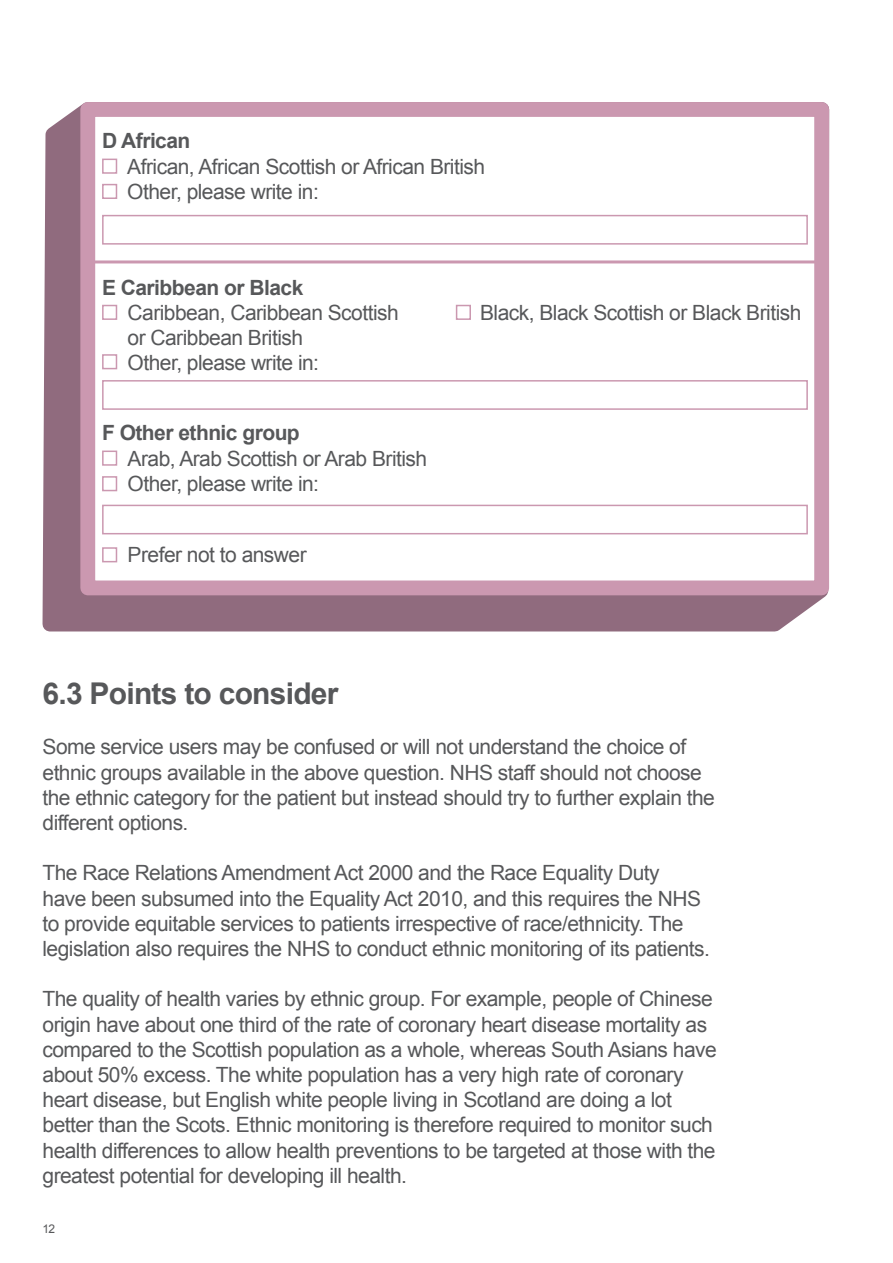
<style>
.page{position:relative;width:893px;height:1263px;background:#fff}
.page>*{position:absolute;margin:0;border:0;box-sizing:border-box;transform-origin:0 0}
.t1{font:700 30px "Arial";letter-spacing:-.025em;color:#57585a}
.t2{font:21px/25.2px "Arial";letter-spacing:-.025em;color:#57585a}
.t3{font:700 21px "Arial";letter-spacing:-.025em;color:#57585a}
.t4{font:12px "Arial";color:#57585a}
</style>
<div class="page">
<svg style="left:42px;top:106px;width:788px;height:526px;background:#987587"></svg>
<div style="left:80px;top:102px;width:749px;height:493px;background:#fff;border:15px solid #cb98b0"></div>
<hr style="left:82px;top:260px;width:741px;height:3px;background:#cb98b0">
<div style="left:102px;top:159px;width:15px;height:15px;border:2px solid #cb98b0"></div>
<div style="left:102px;top:184px;width:15px;height:15px;border:2px solid #cb98b0"></div>
<div style="left:102px;top:305px;width:15px;height:15px;border:2px solid #cb98b0"></div>
<div style="left:102px;top:354px;width:15px;height:15px;border:2px solid #cb98b0"></div>
<div style="left:456px;top:305px;width:15px;height:15px;border:2px solid #cb98b0"></div>
<div style="left:102px;top:215px;width:706px;height:30px;border:2px solid #cb98b0"></div>
<div style="left:102px;top:380px;width:706px;height:30px;border:2px solid #cb98b0"></div>
<div style="left:102px;top:450px;width:15px;height:16px;border:2px solid #cb98b0"></div>
<div style="left:102px;top:476px;width:15px;height:15px;border:2px solid #cb98b0"></div>
<div style="left:102px;top:547px;width:15px;height:15px;border:2px solid #cb98b0"></div>
<div style="left:102px;top:505px;width:706px;height:29px;border:2px solid #cb98b0"></div>
<p class="t3" style="left:102px;top:127px;width:90px">D African</p>
<p class="t2" style="left:127px;top:154px;width:359px">African, African Scottish or African British<br>Other, please write in:</p>
<p class="t3" style="left:102px;top:273px;width:203px">E Caribbean or Black</p>
<p class="t2" style="left:128px;top:300px;width:273px">Caribbean, Caribbean Scottish</p>
<p class="t2" style="left:480px;top:300px;width:323px">Black, Black Scottish or Black British</p>
<p class="t2" style="left:128px;top:325px;width:193px">or Caribbean British<br>Other, please write in:</p>
<p class="t3" style="left:102px;top:419px;width:199px">F Other ethnic group</p>
<p class="t2" style="left:128px;top:446px;width:301px">Arab, Arab Scottish or Arab British<br>Other, please write in:</p>
<p class="t2" style="left:128px;top:543px;width:181px">Prefer not to answer</p>
<h1 class="t1" style="left:43px;top:674px;width:298px">6.3 Points to consider</h1>
<p class="t2" style="left:43px;top:735px;width:674px">Some service users may be confused or will not understand the choice of ethnic groups available in the above question. NHS staff should not choose the ethnic category for the patient but instead should try to further explain the different options.</p>
<p class="t2" style="left:43px;top:861px;width:669px">The Race Relations Amendment Act 2000 and the Race Equality Duty<br>have been subsumed into the Equality Act 2010, and this requires the NHS to provide equitable services to patients irrespective of race/ethnicity. The legislation also requires the NHS to conduct ethnic monitoring of its patients.</p>
<p class="t2" style="left:43px;top:987px;width:676px">The quality of health varies by ethnic group. For example, people of Chinese origin have about one third of the rate of coronary heart disease mortality as compared to the Scottish population as a whole, whereas South Asians have about 50% excess. The white population has a very high rate of coronary heart disease, but English white people living in Scotland are doing a lot better than the Scots. Ethnic monitoring is therefore required to monitor such health differences to allow health preventions to be targeted at those with the greatest potential for developing ill health.</p>
<p class="t4" style="left:43px;top:1221px;width:14px">12</p>
</div>
